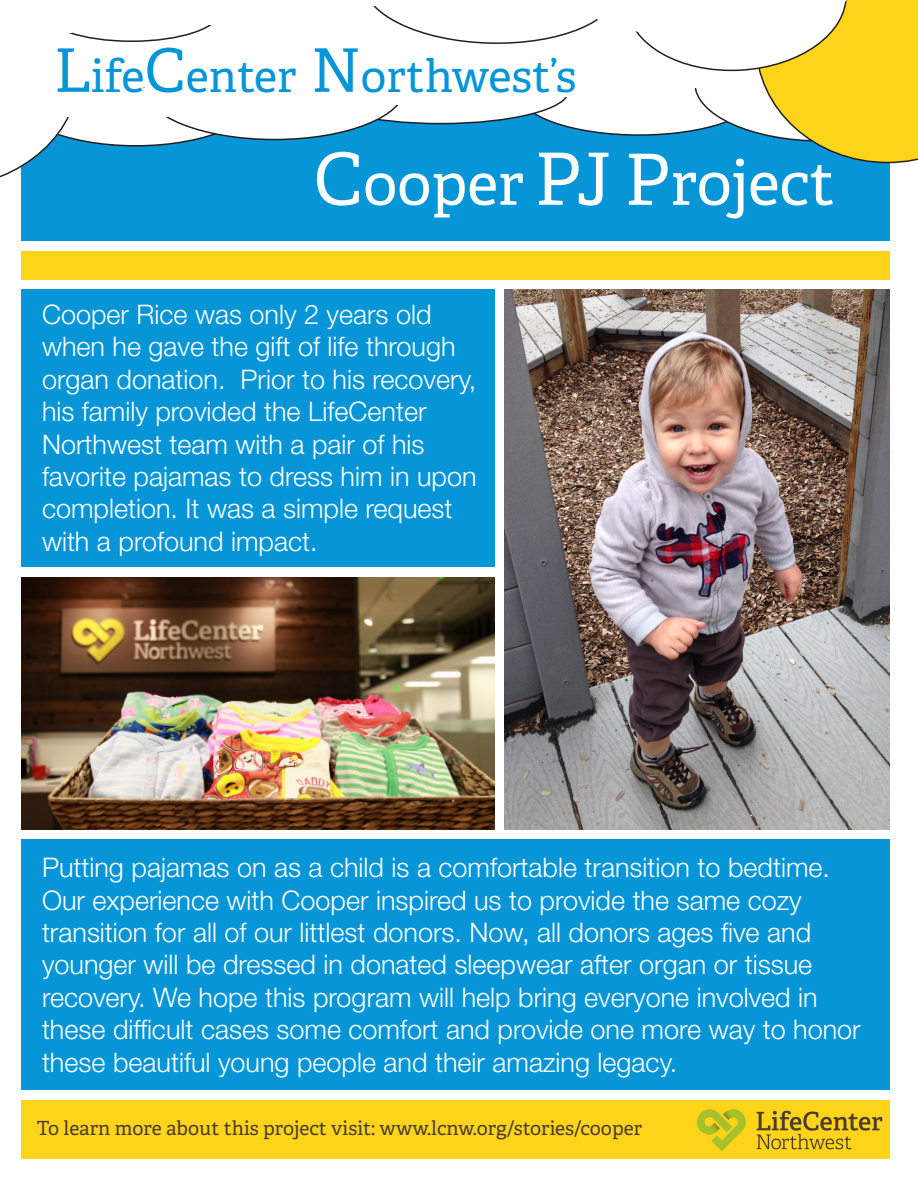
<style>
.page{position:relative;width:918px;height:1188px;background:#fff}
.page>*{position:absolute;margin:0;border:0;box-sizing:border-box;transform-origin:0 0}
.t1{font:61.5px "Adelle";letter-spacing:-.005em;color:#fff}
.t2{font:45px "Adelle";color:#0696d7}
.t3{font:300 27px/32.4px "Helvetica Neue LT Std";color:#fff}
.t4{font:19.5px "Adelle";color:#4b3d2e}
.s1{font-size:60px}
.s2{font-size:72px}
.s3{font-size:70.5px}
</style>
<div class="page">
<div style="left:21px;top:290px;width:473px;height:277px;background:#0696d7"></div>
<div style="left:21px;top:110px;width:869px;height:131px;background:#0696d7"></div>
<img style="left:504px;top:290px;width:386px;height:540px">
<div style="left:21px;top:251px;width:869px;height:28px;background:#fed41a"></div>
<svg style="left:0;top:0;width:918px;height:178px"></svg>
<div style="left:52px;top:48px;width:34px;height:68px;background:#fff"></div>
<div style="left:21px;top:840px;width:869px;height:250px;background:#0696d7"></div>
<div style="left:21px;top:1100px;width:869px;height:59px;background:#fed41a"></div>
<svg style="left:757px;top:1111px;width:125px;height:38px"></svg>
<svg style="left:697px;top:1109px;width:49px;height:42px"></svg>
<img style="left:697px;top:1121px;width:23px;height:14px">
<img style="left:723px;top:1109px;width:23px;height:11px">
<img style="left:21px;top:577px;width:473px;height:253px">
<p class="t2" style="left:54px;top:48px;width:524px"><span class="s1">L</span>ife<span class="s1">C</span>enter <span class="s1">N</span>orthwest’s</p>
<p class="t1" style="left:313px;top:145px;width:523px"><span class="s2">C</span><span class="s1">ooper</span> <span class="s2">PJ</span> <span class="s3">P</span>roject</p>
<p class="t3" style="left:42px;top:298px;width:436px">Cooper Rice was only 2 years old when he gave the gift of life through organ donation. Prior to his recovery, his family provided the LifeCenter Northwest team with a pair of his favorite pajamas to dress him in upon completion. It was a simple request with a profound impact.</p>
<p class="t3" style="left:42px;top:851px;width:820px">Putting pajamas on as a child is a comfortable transition to bedtime.<br>Our experience with Cooper inspired us to provide the same cozy transition for all of our littlest donors. Now, all donors ages five and younger will be dressed in donated sleepwear after organ or tissue recovery. We hope this program will help bring everyone involved in these difficult cases some comfort and provide one more way to honor these beautiful young people and their amazing legacy.</p>
<p class="t4" style="left:37px;top:1116px;width:607px">To learn more about this project visit: www.lcnw.org/stories/cooper</p>
</div>
